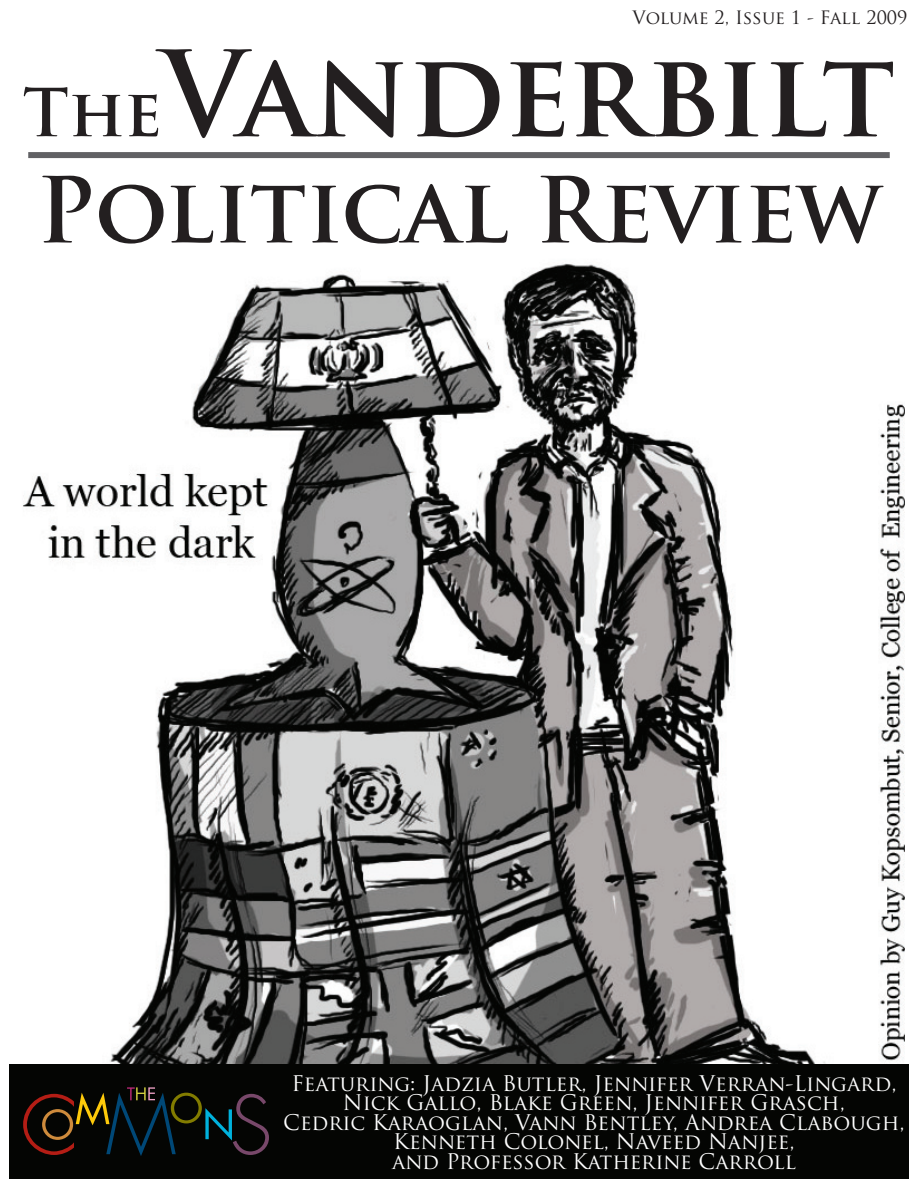
<style>
.page{position:relative;width:918px;height:1188px;background:#fff}
.page>*{position:absolute;margin:0;border:0;box-sizing:border-box;transform-origin:0 0}
.t1{font:700 115.5px "Trajan Pro";letter-spacing:-.01em;color:#231f20}
.t2{font:700 88.5px "Trajan Pro";color:#231f20}
.t3{font:21px/19.5px "Trajan Pro";color:#fff;text-align:center}
.t4{font:18px "Trajan Pro";color:#231f20}
.s1{font-size:64.5px}
</style>
<div class="page">
<img style="left:23px;top:263px;width:881px;height:801px">
<div style="left:28px;top:152px;width:862px;height:6px;background:#616164"></div>
<div style="left:9px;top:1065px;width:900px;height:114px;background:#040503"></div>
<svg style="left:23px;top:1087px;width:246px;height:69px"></svg>
<p class="t4" style="left:632px;top:6px;width:277px">Volume 2, Issue 1 - Fall 2009</p>
<h1 class="t1" style="left:23px;top:22px;width:874px"><span class="s1">The</span>Vanderbilt</h1>
<h2 class="t2" style="left:37px;top:155px;width:846px">Political Review</h2>
<p class="t3" style="left:283px;top:1073px;width:623px">Featuring: Jadzia Butler, Jennifer Verran-Lingard, Nick Gallo, Blake Green, Jennifer Grasch,<br>Cedric Karaoglan, Vann Bentley, Andrea Clabough, Kenneth Colonel, Naveed Nanjee,<br>and Professor Katherine Carroll</p>
</div>
